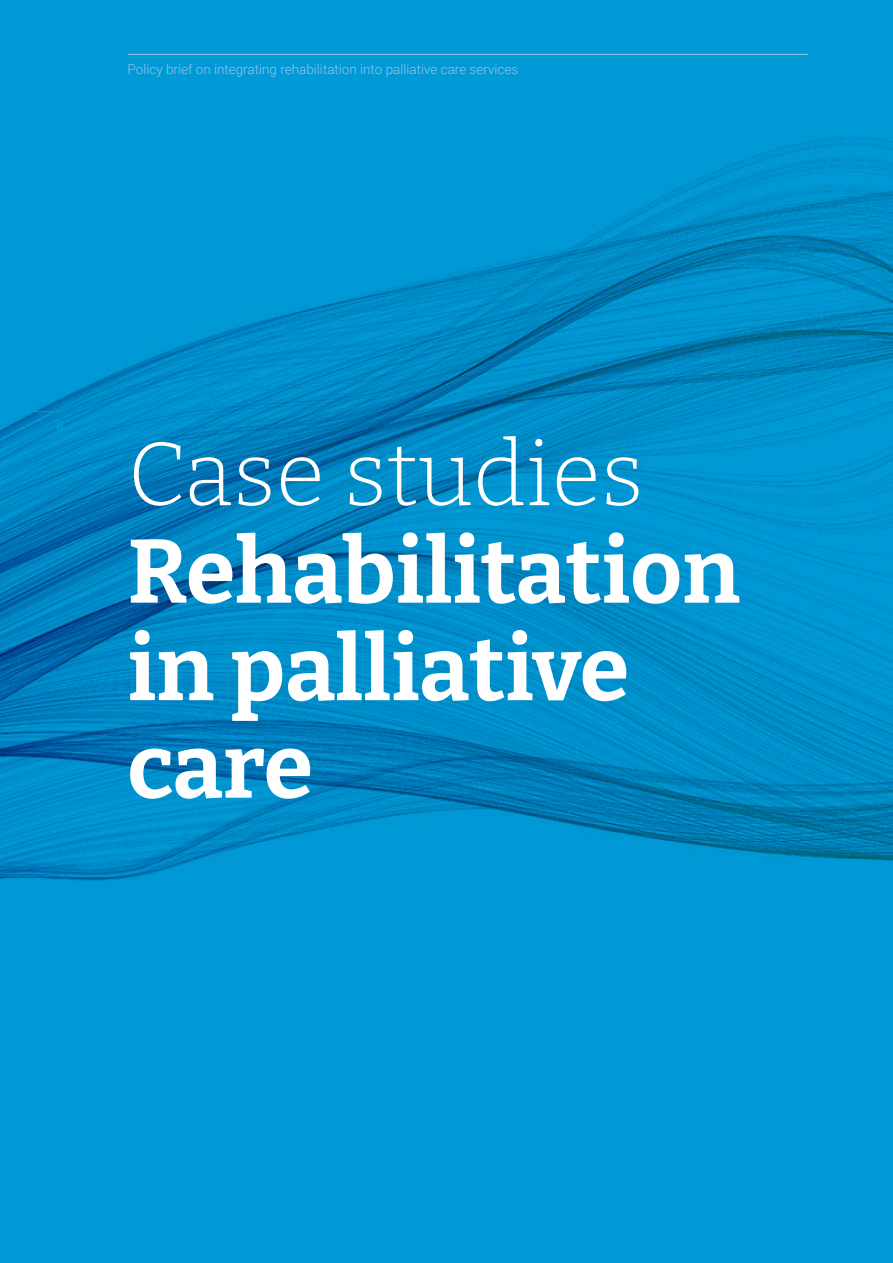
<style>
.page{position:relative;width:893px;height:1263px;background:#fff}
.page>*{position:absolute;margin:0;border:0;box-sizing:border-box;transform-origin:0 0}
.Main_Head{font:700 90px/97.5px "Bitter";color:#fff}
.t1{font:300 13.5px "Roboto";color:#97c3e8}
.t2{font:700 13.5px "Roboto";color:#0099d6}
.s1{font-weight:300}
</style>
<div class="page">
<img style="left:0;top:0;width:893px;height:1254px">
<hr style="left:0;top:411px;width:64px;height:1px;background:#0099d6">
<hr style="left:128px;top:54px;width:680px;height:1px;background:#97c3e8">
<p class="t1" style="left:128px;top:60px;width:392px">Policy brief on integrating rehabilitation into palliative care services</p>
<p class="t2" style="left:56px;top:417px;width:9px">8</p>
<p class="Main_Head" style="left:128px;top:423px;width:614px"><span class="s1">Case studies<br></span>Rehabilitation in palliative care</p>
</div>
